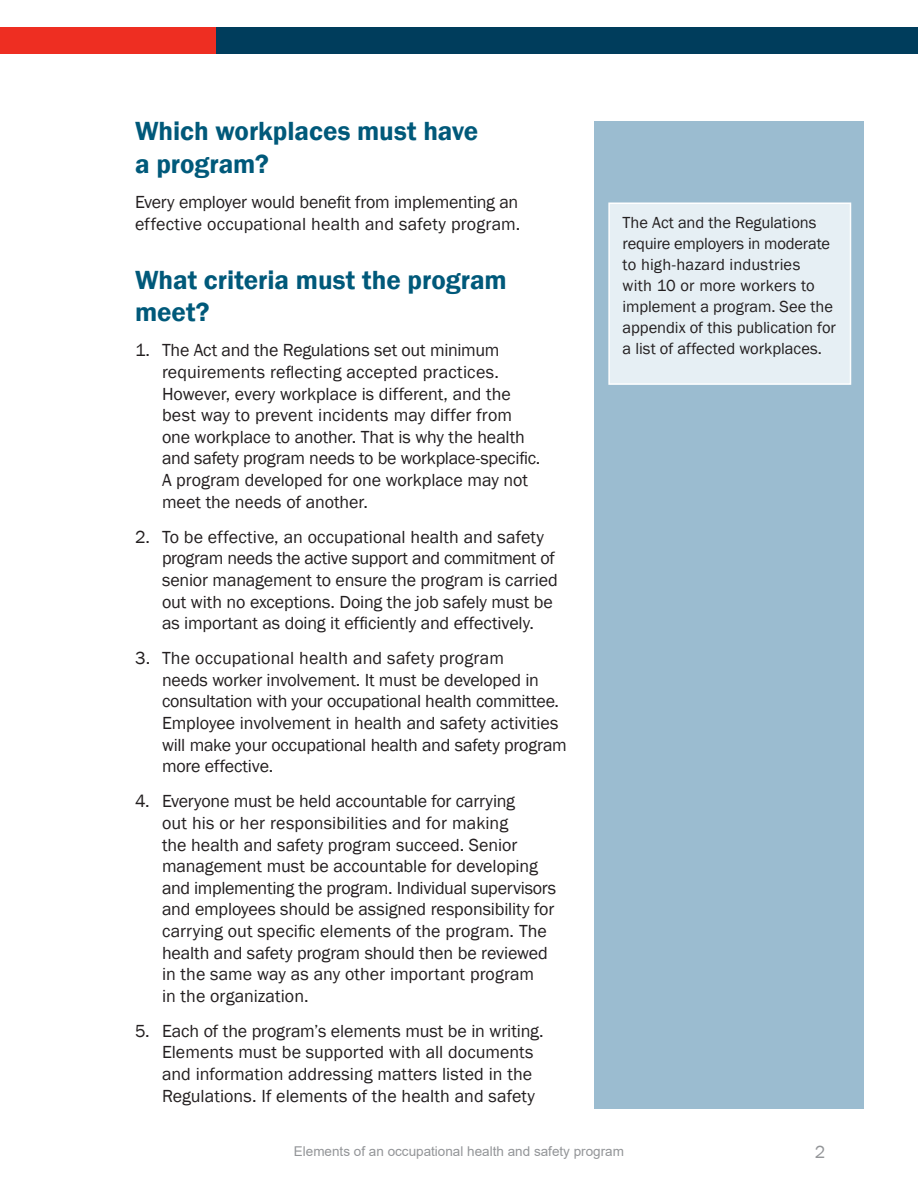
<style>
.page{position:relative;width:918px;height:1188px;background:#fff}
.page>*{position:absolute;margin:0;border:0;box-sizing:border-box;transform-origin:0 0}
.Main_headings{font:600 27px/32.4px "Franklin Gothic";color:#00597a}
.Body_copy{font:18px/21.6px "Franklin Gothic";letter-spacing:-.005em;color:#231f20}
.t1{font:18px "Franklin Gothic";color:#939598}
.Boxed_text{font:16.5px/21px "Franklin Gothic";letter-spacing:-.005em;color:#231f20}
.t2{font:13.5px "Arial";color:#939598}
</style>
<div class="page">
<div style="left:208px;top:27px;width:710px;height:27px;background:#003d5c"></div>
<div style="left:0;top:27px;width:216px;height:27px;background:#ee2e22"></div>
<div style="left:594px;top:122px;width:270px;height:987px;background:#9bbcd0"></div>
<div style="left:609px;top:203px;width:241px;height:181px;background:#e6eff4"></div>
<div style="left:608px;top:202px;width:243px;height:183px;border:2px solid #fff"></div>
<p class="Main_headings" style="left:135px;top:116px;width:345px">Which workplaces must have a program?</p>
<p class="Body_copy" style="left:135px;top:191px;width:385px">Every employer would benefit from implementing an effective occupational health and safety program.</p>
<p class="Main_headings" style="left:135px;top:264px;width:373px">What criteria must the program meet?</p>
<p class="Body_copy" style="left:162px;top:340px;width:380px;text-indent:-27px">1. The Act and the Regulations set out minimum requirements reflecting accepted practices.<br>However, every workplace is different, and the best way to prevent incidents may differ from one workplace to another. That is why the health and safety program needs to be workplace-specific.<br>A program developed for one workplace may not meet the needs of another.</p>
<p class="Body_copy" style="left:162px;top:526px;width:397px;text-indent:-27px">2. To be effective, an occupational health and safety program needs the active support and commitment of senior management to ensure the program is carried out with no exceptions. Doing the job safely must be as important as doing it efficiently and effectively.</p>
<p class="Body_copy" style="left:162px;top:648px;width:406px;text-indent:-27px">3. The occupational health and safety program<br>needs worker involvement. It must be developed in consultation with your occupational health committee.<br>Employee involvement in health and safety activities will make your occupational health and safety program more effective.</p>
<p class="Body_copy" style="left:162px;top:791px;width:396px;text-indent:-27px">4. Everyone must be held accountable for carrying<br>out his or her responsibilities and for making<br>the health and safety program succeed. Senior management must be accountable for developing and implementing the program. Individual supervisors and employees should be assigned responsibility for carrying out specific elements of the program. The health and safety program should then be reviewed in the same way as any other important program<br>in the organization.</p>
<p class="Body_copy" style="left:162px;top:1020px;width:381px;text-indent:-27px">5. Each of the program’s elements must be in writing.<br>Elements must be supported with all documents and information addressing matters listed in the Regulations. If elements of the health and safety</p>
<p class="Boxed_text" style="left:623px;top:213px;width:215px">The Act and the Regulations require employers in moderate to high-hazard industries<br>with 10 or more workers to implement a program. See the appendix of this publication for a list of affected workplaces.</p>
<p class="t2" style="left:294px;top:1142px;width:332px">Elements of an occupational health and safety program</p>
<p class="t1" style="left:815px;top:1141px;width:12px">2</p>
</div>
